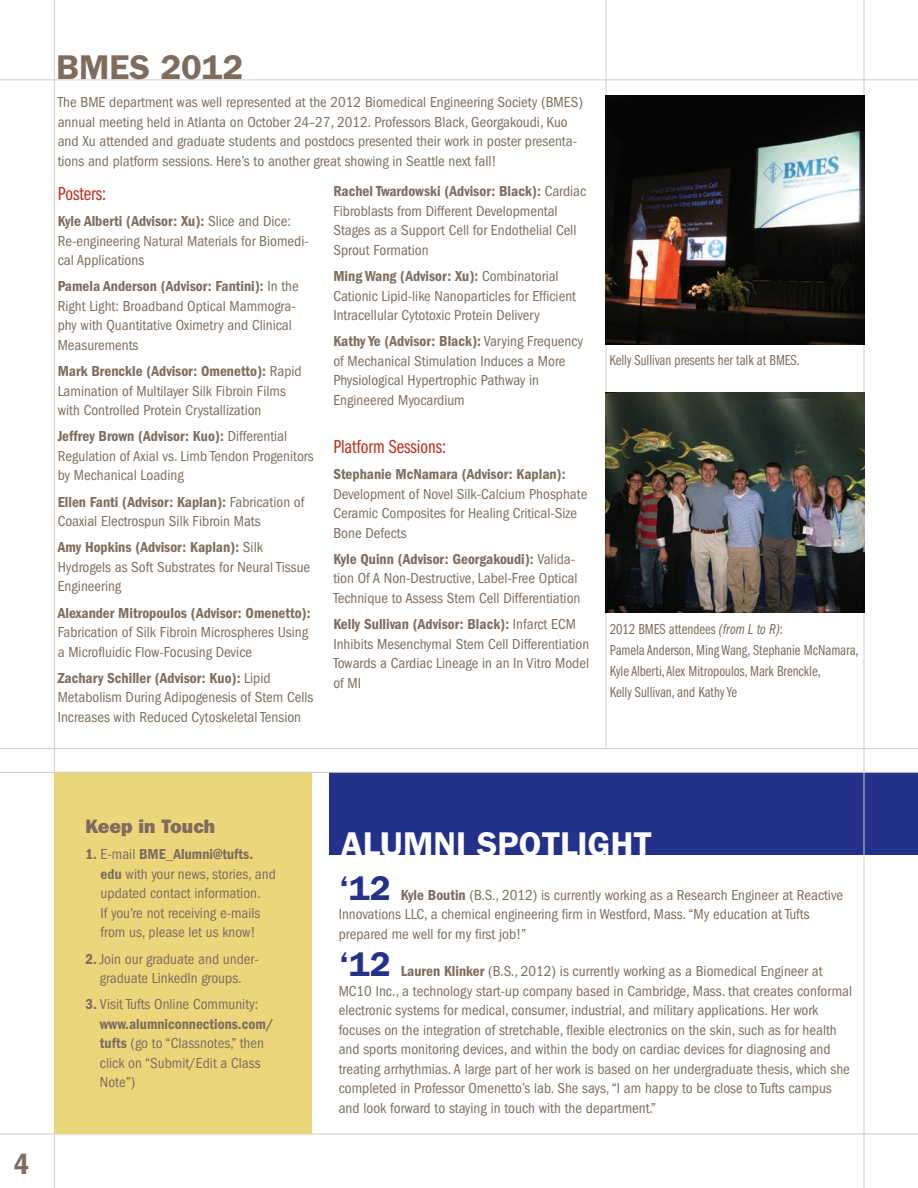
<style>
.page{position:relative;width:918px;height:1188px;background:#fff}
.page>*{position:absolute;margin:0;border:0;box-sizing:border-box;transform-origin:0 0}
.franklin_gothic_demi{font:600 34.5px "Franklin Gothic";color:#fff}
.franklin_gothic_demi-2{font:600 34.5px "Franklin Gothic";color:#7e6d5f}
.gothic_space_before{font:600 34.5px "Franklin Gothic";color:#24318b}
.t1{font:600 condensed 30px "Franklin Gothic";color:#7e6d5f}
.franklin_gothic_book{font:19.5px "Franklin Gothic Book Cmpr";color:#c02d19}
.franklin_gothic_heav{font:800 19.5px "Franklin Gothic";color:#7e6d5f}
.franklin_gothic_book-2{font:condensed 15px/19.5px "Franklin Gothic";color:#7e6d5f}
.gothic_space_before-2{font:condensed 15px/19.5px "Franklin Gothic";color:#7e6d5f}
.t2{font:15px/21px "Franklin Gothic Book Cmpr";color:#7e6d5f}
.s1{font-weight:600}
.s2{font-family:"Franklin Gothic Book Cmpr Ital"}
</style>
<div class="page">
<div style="left:329px;top:773px;width:589px;height:82px;background:#24318b"></div>
<hr style="left:864px;top:0;width:1px;height:1188px;background:#d4cac5">
<hr style="left:606px;top:0;width:1px;height:748px;background:#d4cac5">
<hr style="left:0;top:80px;width:918px;height:1px;background:#d4cac5">
<hr style="left:0;top:748px;width:918px;height:1px;background:#d4cac5">
<hr style="left:54px;top:0;width:1px;height:1188px;background:#d4cac5">
<hr style="left:0;top:1134px;width:918px;height:1px;background:#d4cac5">
<img style="left:606px;top:392px;width:259px;height:220px">
<img style="left:606px;top:96px;width:259px;height:249px">
<div style="left:54px;top:773px;width:258px;height:361px;background:#ecd67c"></div>
<hr style="left:0;top:772px;width:918px;height:1px;background:#d4cac5">
<p class="franklin_gothic_demi-2" style="left:56px;top:47px;width:188px">BMES 2012</p>
<p class="franklin_gothic_book-2" style="left:58px;top:93px;width:527px">The BME department was well represented at the 2012 Biomedical Engineering Society (BMES) annual meeting held in Atlanta on October 24–27, 2012. Professors Black, Georgakoudi, Kuo and Xu attended and graduate students and postdocs presented their work in poster presenta&shy;tions and platform sessions. Here’s to another great showing in Seattle next fall!</p>
<p class="franklin_gothic_book" style="left:58px;top:183px;width:50px">Posters:</p>
<p class="franklin_gothic_book-2" style="left:58px;top:211px;width:253px"><span class="s1">Kyle Alberti (Advisor: Xu):</span> Slice and Dice:<br>Re-engineering Natural Materials for Biomedi&shy;cal Applications</p>
<p class="franklin_gothic_book-2" style="left:58px;top:277px;width:243px"><span class="s1">Pamela Anderson (Advisor: Fantini):</span> In the Right Light: Broadband Optical Mammogra&shy;phy with Quantitative Oximetry and Clinical Measurements</p>
<p class="franklin_gothic_book-2" style="left:58px;top:361px;width:246px"><span class="s1">Mark Brenckle (Advisor: Omenetto):</span> Rapid<br>Lamination of Multilayer Silk Fibroin Films with Controlled Protein Crystallization</p>
<p class="franklin_gothic_book-2" style="left:58px;top:427px;width:257px"><span class="s1">Jeffrey Brown (Advisor: Kuo):</span> Differential<br>Regulation of Axial vs. Limb Tendon Progenitors by Mechanical Loading</p>
<p class="franklin_gothic_book-2" style="left:58px;top:492px;width:248px"><span class="s1">Ellen Fanti (Advisor: Kaplan):</span> Fabrication of<br>Coaxial Electrospun Silk Fibroin Mats</p>
<p class="franklin_gothic_book-2" style="left:58px;top:538px;width:254px"><span class="s1">Amy Hopkins (Advisor: Kaplan):</span> Silk<br>Hydrogels as Soft Substrates for Neural Tissue<br>Engineering</p>
<p class="franklin_gothic_book-2" style="left:58px;top:603px;width:254px"><span class="s1">Alexander Mitropoulos (Advisor: Omenetto):<br></span>Fabrication of Silk Fibroin Microspheres Using a Microfluidic Flow-Focusing Device</p>
<p class="franklin_gothic_book-2" style="left:58px;top:668px;width:257px"><span class="s1">Zachary Schiller (Advisor: Kuo):</span> Lipid<br>Metabolism During Adipogenesis of Stem Cells<br>Increases with Reduced Cytoskeletal Tension</p>
<p class="franklin_gothic_book-2" style="left:333px;top:182px;width:254px"><span class="s1">Rachel Twardowski (Advisor: Black):</span> Cardiac Fibroblasts from Different Developmental Stages as a Support Cell for Endothelial Cell Sprout Formation</p>
<p class="franklin_gothic_book-2" style="left:333px;top:267px;width:244px"><span class="s1">Ming Wang (Advisor: Xu):</span> Combinatorial<br>Cationic Lipid-like Nanoparticles for Efficient<br>Intracellular Cytotoxic Protein Delivery</p>
<p class="franklin_gothic_book-2" style="left:333px;top:332px;width:251px"><span class="s1">Kathy Ye (Advisor: Black):</span> Varying Frequency of Mechanical Stimulation Induces a More Physiological Hypertrophic Pathway in Engineered Myocardium</p>
<p class="franklin_gothic_book" style="left:333px;top:436px;width:114px">Platform Sessions:</p>
<p class="franklin_gothic_book-2" style="left:333px;top:465px;width:255px"><span class="s1">Stephanie McNamara (Advisor: Kaplan):<br></span>Development of Novel Silk-Calcium Phosphate Ceramic Composites for Healing Critical-Size Bone Defects</p>
<p class="franklin_gothic_book-2" style="left:333px;top:549px;width:249px"><span class="s1">Kyle Quinn (Advisor: Georgakoudi):</span> Valida&shy;tion Of A Non-Destructive, Label-Free Optical<br>Technique to Assess Stem Cell Differentiation</p>
<p class="franklin_gothic_book-2" style="left:333px;top:615px;width:258px"><span class="s1">Kelly Sullivan (Advisor: Black):</span> Infarct ECM Inhibits Mesenchymal Stem Cell Differentiation Towards a Cardiac Lineage in an In Vitro Model of MI</p>
<p class="t2" style="left:609px;top:349px;width:192px">Kelly Sullivan presents her talk at BMES.</p>
<p class="t2" style="left:610px;top:619px;width:250px">2012 BMES attendees <span class="s2">(from L to R)</span>:<br>Pamela Anderson, Ming Wang, Stephanie McNamara, Kyle Alberti, Alex Mitropoulos, Mark Brenckle,<br>Kelly Sullivan, and Kathy Ye</p>
<p class="t1" style="left:14px;top:1147px;width:17px">4</p>
<p class="franklin_gothic_heav" style="left:85px;top:815px;width:131px">Keep in Touch</p>
<p class="franklin_gothic_book-2" style="left:101px;top:845px;width:177px;text-indent:-15px"><span class="s1">1.</span> E-mail <span class="s1">BME_Alumni@tufts. edu</span> with your news, stories, and updated contact information.<br>If you’re not receiving e-mails from us, please let us know!</p>
<p class="franklin_gothic_book-2" style="left:85px;top:949px;width:175px;text-align:center"><span class="s1">2.</span> Join our graduate and under&shy;graduate LinkedIn groups.</p>
<p class="franklin_gothic_book-2" style="left:100px;top:995px;width:175px;text-indent:-15px"><span class="s1">3.</span> Visit Tufts Online Community: <span class="s1">www.alumniconnections.com/ tufts</span> (go to “Classnotes,” then click on “Submit/Edit a Class<br>Note”)</p>
<p class="franklin_gothic_demi" style="left:341px;top:824px;width:313px">ALUMNI SPOTLIGHT</p>
<p class="gothic_space_before" style="left:339px;top:867px;width:53px">‘12</p>
<p class="gothic_space_before-2" style="left:339px;top:885px;width:506px;text-indent:62px"><span class="s1">Kyle Boutin</span> (B.S., 2012) is currently working as a Research Engineer at Reactive<br>Innovations LLC, a chemical engineering firm in Westford, Mass. “My education at Tufts prepared me well for my first job!”</p>
<p class="gothic_space_before" style="left:339px;top:944px;width:53px">‘12</p>
<p class="gothic_space_before-2" style="left:339px;top:962px;width:515px;text-indent:62px"><span class="s1">Lauren Klinker</span> (B.S., 2012) is currently working as a Biomedical Engineer at MC10 Inc., a technology start-up company based in Cambridge, Mass. that creates conformal electronic systems for medical, consumer, industrial, and military applications. Her work focuses on the integration of stretchable, flexible electronics on the skin, such as for health and sports monitoring devices, and within the body on cardiac devices for diagnosing and treating arrhythmias. A large part of her work is based on her undergraduate thesis, which she completed in Professor Omenetto’s lab. She says, “I am happy to be close to Tufts campus and look forward to staying in touch with the department.”</p>
</div>
